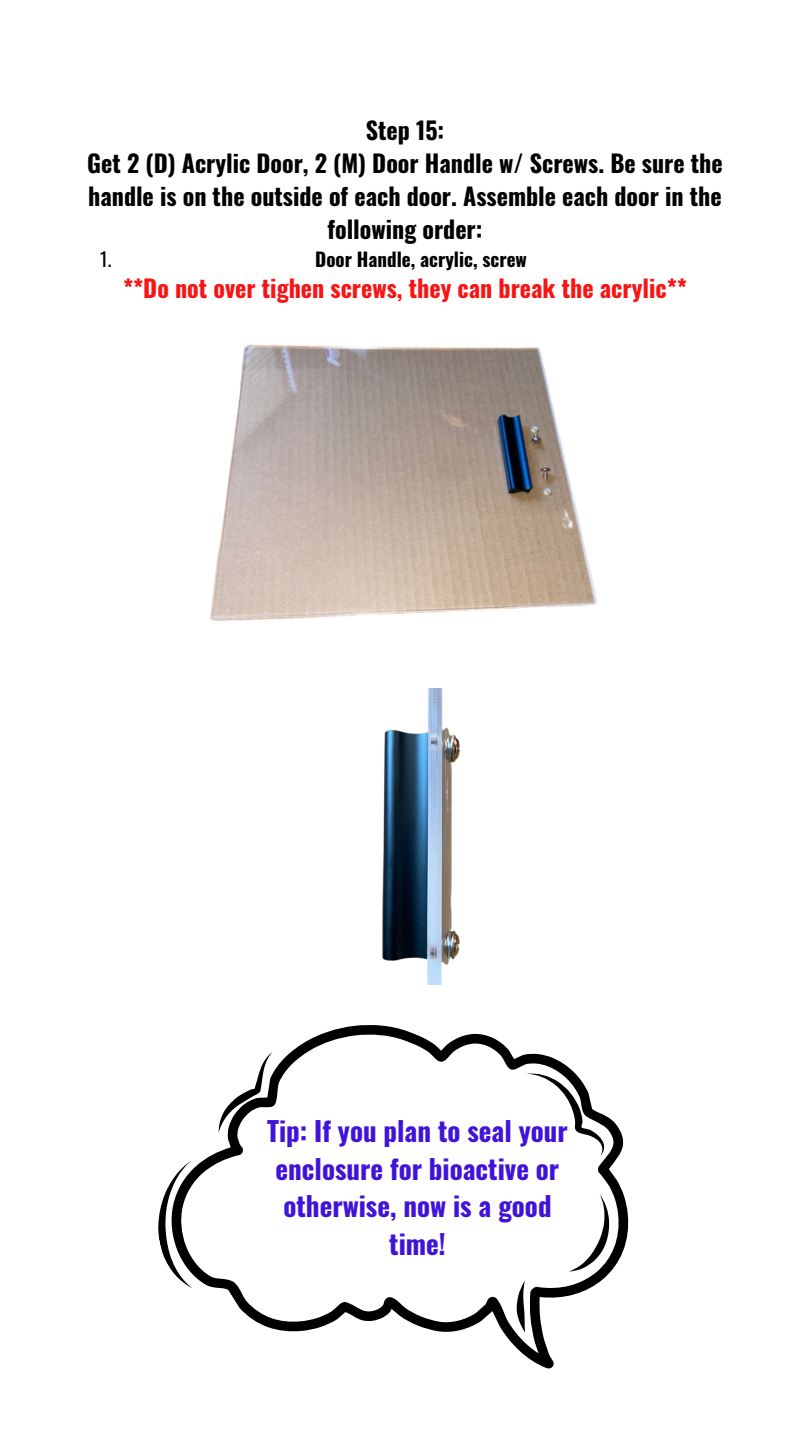
<style>
.page{position:relative;width:810px;height:1440px;background:#fff}
.page>*{position:absolute;margin:0;border:0;box-sizing:border-box;transform-origin:0 0}
.t1{font:700 27px/37.5px "Oswald";color:#4013d8;text-align:center}
.t2{font:700 24px/33px "Oswald";color:#000;text-align:center}
.t3{font:700 24px "Oswald";color:#f81414}
.t4{font:700 19px "Oswald";color:#000}
.t5{font:19px "Oswald";color:#000}
</style>
<div class="page">
<img style="left:210px;top:344px;width:388px;height:345px">
<img style="left:382px;top:689px;width:78px;height:287px">
<svg style="left:202px;top:976px;width:427px;height:393px"></svg>
<svg style="left:527px;top:1062px;width:79px;height:105px"></svg>
<svg style="left:555px;top:1193px;width:64px;height:79px"></svg>
<svg style="left:511px;top:1280px;width:24px;height:53px"></svg>
<svg style="left:205px;top:1052px;width:81px;height:81px"></svg>
<svg style="left:158px;top:1161px;width:58px;height:132px"></svg>
<p class="t2" style="left:366px;top:113px;width:80px">Step 15:</p>
<p class="t2" style="left:87px;top:146px;width:637px">Get 2 (D) Acrylic Door, 2 (M) Door Handle w/ Screws. Be sure the handle is on the outside of each door. Assemble each door in the following order:</p>
<p class="t5" style="left:100px;top:244px;width:13px">1.</p>
<p class="t3" style="left:123px;top:270px;width:565px">**Do not over tighen screws, they can break the acrylic**</p>
<p class="t4" style="left:315px;top:244px;width:213px">Door Handle, acrylic, screw</p>
<p class="t1" style="left:267px;top:1112px;width:302px">Tip: If you plan to seal your enclosure for bioactive or otherwise, now is a good time!</p>
</div>
